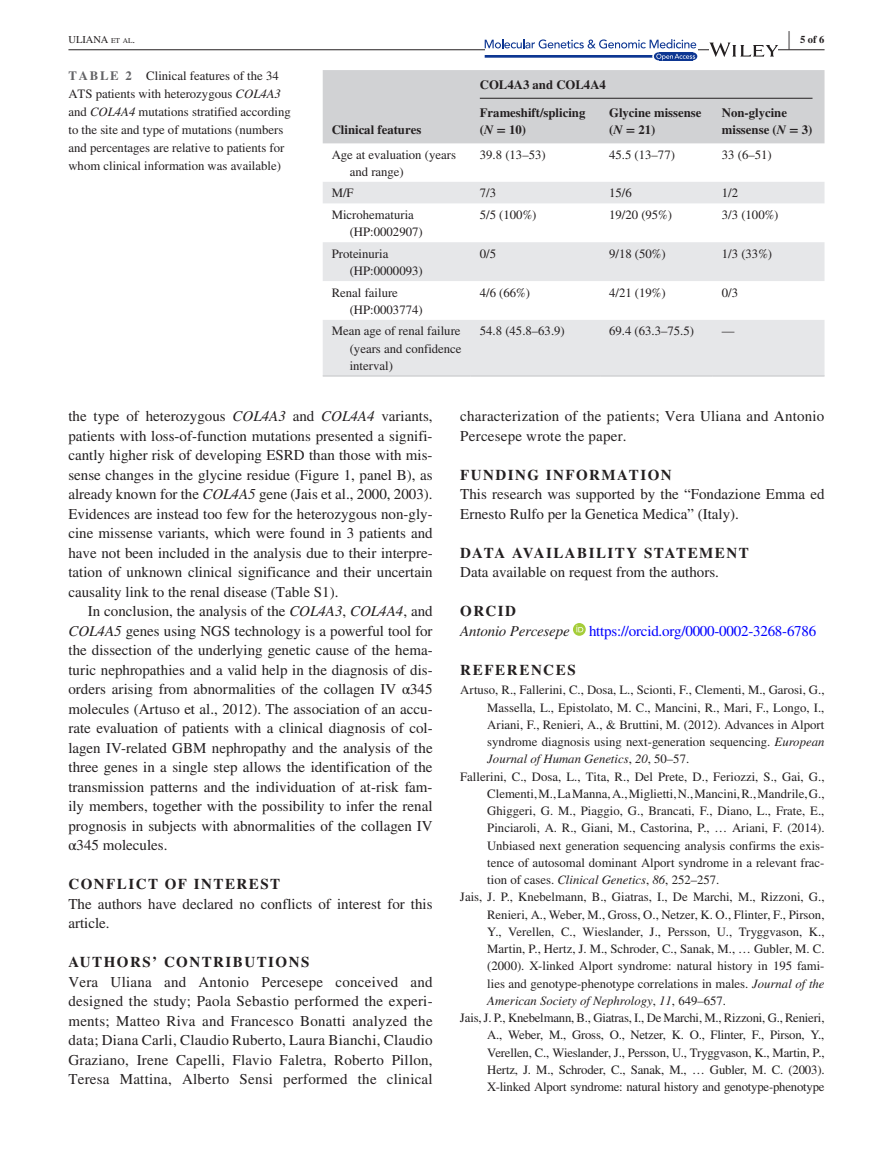
<style>
.page{position:relative;width:893px;height:1174px;background:#fff}
.page>*{position:absolute;margin:0;border:0;box-sizing:border-box;transform-origin:0 0}
.t1{font:700 25.95px "STIX";color:#231f20;scale:.36 1}
.t2{font:15px/19.5px "STIX";color:#231f20;text-align:justify}
.t3{font:700 15px "STIX";letter-spacing:.1em;color:#231f20}
.t4{font:15px "STIX";letter-spacing:-.015em;color:#00f}
.t5{font:italic 15px "STIX";letter-spacing:-.015em;color:#231f20}
.t6{font:12.75px/17.2px "STIX";color:#231f20}
.t7{font:700 12.75px/17.2px "STIX";color:#231f20}
.t8{font:italic 12.75px "STIX";color:#231f20}
.t9{font:10.5px "STIX";color:#231f20}
.t10{font:700 10.5px "STIX";color:#231f20}
.s1{font-size:7.35px}
.s2{font-weight:700;color:#636366}
.s3{font-style:italic}
.s4{font-style:normal}
</style>
<div class="page">
<hr style="left:68px;top:49px;width:756px;height:1px;background:#231f20">
<svg style="left:485px;top:39px;width:211px;height:21px"></svg>
<svg style="left:709px;top:43px;width:69px;height:14px"></svg>
<svg style="left:573px;top:623px;width:13px;height:13px"></svg>
<svg style="left:576px;top:625px;width:7px;height:7px"></svg>
<div style="left:323px;top:70px;width:501px;height:73px;background:#d1d2d4"></div>
<svg style="left:323px;top:182px;width:501px;height:193px;fill:#e6e7e9"></svg>
<hr style="left:323px;top:375px;width:148px;height:2px;background:#d1d2d4">
<hr style="left:471px;top:375px;width:129px;height:2px;background:#d1d2d4">
<hr style="left:600px;top:375px;width:113px;height:2px;background:#d1d2d4">
<hr style="left:713px;top:375px;width:111px;height:2px;background:#d1d2d4">
<hr style="left:480px;top:98px;width:332px;height:1px;background:#231f20">
<h1 class="t1" style="left:788px;top:24px;width:7px">|</h1>
<p class="t9" style="left:68px;top:32px;width:68px">ULIANA <span class="s1">et al</span> .</p>
<p class="t10" style="left:800px;top:33px;width:26px">5 of 6</p>
<p class="t6" style="left:68px;top:68px;width:224px;line-height:18px"><span class="s2">TABLE 2</span> Clinical features of the 34<br>ATS patients with heterozygous <span class="s3">COL4A3 </span>and <span class="s3">COL4A4</span> mutations stratified according to the site and type of mutations (numbers and percentages are relative to patients for whom clinical information was available)</p>
<p class="t7" style="left:332px;top:121px;width:91px">Clinical features</p>
<p class="t7" style="left:480px;top:70px;width:128px;line-height:28px">COL4A3 and COL4A4<br>Frameshift/splicing</p>
<p class="t7" style="left:480px;top:121px;width:48px">(<span class="s3">N</span> = 10)</p>
<p class="t7" style="left:609px;top:104px;width:94px">Glycine missense (<span class="s3">N</span> = 21)</p>
<p class="t7" style="left:722px;top:104px;width:92px">Non-glycine missense (<span class="s3">N</span> = 3)</p>
<p class="t6" style="left:350px;top:146px;width:108px;text-indent:-18px">Age at evaluation (years and range)</p>
<p class="t6" style="left:480px;top:146px;width:67px">39.8 (13–53)</p>
<p class="t6" style="left:609px;top:146px;width:67px">45.5 (13–77)</p>
<p class="t6" style="left:722px;top:146px;width:51px">33 (6–51)</p>
<p class="t6" style="left:332px;top:185px;width:23px">M/F</p>
<p class="t6" style="left:480px;top:185px;width:18px">7/3</p>
<p class="t6" style="left:609px;top:185px;width:24px">15/6</p>
<p class="t6" style="left:722px;top:185px;width:18px">1/2</p>
<p class="t6" style="left:350px;top:207px;width:74px;text-indent:-18px">Microhematuria (HP:0002907)</p>
<p class="t6" style="left:480px;top:207px;width:58px">5/5 (100%)</p>
<p class="t6" style="left:609px;top:207px;width:64px">19/20 (95%)</p>
<p class="t6" style="left:722px;top:207px;width:58px">3/3 (100%)</p>
<p class="t6" style="left:350px;top:246px;width:74px;text-indent:-18px">Proteinuria (HP:0000093)</p>
<p class="t6" style="left:480px;top:246px;width:18px">0/5</p>
<p class="t6" style="left:609px;top:246px;width:58px">9/18 (50%)</p>
<p class="t6" style="left:722px;top:246px;width:52px">1/3 (33%)</p>
<p class="t6" style="left:350px;top:284px;width:74px;text-indent:-18px">Renal failure (HP:0003774)</p>
<p class="t6" style="left:480px;top:284px;width:52px">4/6 (66%)</p>
<p class="t6" style="left:609px;top:284px;width:58px">4/21 (19%)</p>
<p class="t6" style="left:722px;top:284px;width:18px">0/3</p>
<p class="t6" style="left:350px;top:323px;width:113px;text-align:justify;text-indent:-18px">Mean age of renal failure (years and confidence interval)</p>
<p class="t6" style="left:480px;top:323px;width:86px">54.8 (45.8–63.9)</p>
<p class="t6" style="left:609px;top:323px;width:86px">69.4 (63.3–75.5)</p>
<p class="t6" style="left:722px;top:323px;width:14px">—</p>
<p class="t2" style="left:68px;top:407px;width:366px">the type of heterozygous <span class="s3">COL4A3</span> and <span class="s3">COL4A4</span> variants, patients with loss-of-function mutations presented a signifi&shy;cantly higher risk of developing ESRD than those with mis&shy;sense changes in the glycine residue (Figure 1, panel B), as already known for the <span class="s3">COL4A5</span> gene (Jais et al., 2000, 2003).<br>Evidences are instead too few for the heterozygous non-gly&shy;cine missense variants, which were found in 3 patients and have not been included in the analysis due to their interpre&shy;tation of unknown clinical significance and their uncertain causality link to the renal disease (Table S1).</p>
<p class="t2" style="left:68px;top:602px;width:366px;text-indent:20px">In conclusion, the analysis of the <span class="s3">COL4A3</span>, <span class="s3">COL4A4</span>, and <span class="s3">COL4A5</span> genes using NGS technology is a powerful tool for the dissection of the underlying genetic cause of the hema&shy;turic nephropathies and a valid help in the diagnosis of dis&shy;orders arising from abnormalities of the collagen IV α345 molecules (Artuso et al., 2012). The association of an accu&shy;rate evaluation of patients with a clinical diagnosis of col&shy;lagen IV-related GBM nephropathy and the analysis of the three genes in a single step allows the identification of the transmission patterns and the individuation of at-risk fam&shy;ily members, together with the possibility to infer the renal prognosis in subjects with abnormalities of the collagen IV α345 molecules.</p>
<p class="t3" style="left:68px;top:875px;width:213px">CONFLICT OF INTEREST</p>
<p class="t2" style="left:68px;top:895px;width:366px">The authors have declared no conflicts of interest for this article.</p>
<p class="t3" style="left:68px;top:953px;width:242px">AUTHORS’ CONTRIBUTIONS</p>
<p class="t2" style="left:68px;top:973px;width:366px">Vera Uliana and Antonio Percesepe conceived and designed the study; Paola Sebastio performed the experi&shy;ments; Matteo Riva and Francesco Bonatti analyzed the data; Diana Carli, Claudio Ruberto, Laura Bianchi, Claudio Graziano, Irene Capelli, Flavio Faletra, Roberto Pillon, Teresa Mattina, Alberto Sensi performed the clinical</p>
<p class="t2" style="left:460px;top:407px;width:366px">characterization of the patients; Vera Uliana and Antonio<br>Percesepe wrote the paper.</p>
<p class="t3" style="left:460px;top:466px;width:213px">FUNDING INFORMATION</p>
<p class="t2" style="left:460px;top:485px;width:366px">This research was supported by the “Fondazione Emma ed<br>Ernesto Rulfo per la Genetica Medica” (Italy).</p>
<p class="t3" style="left:460px;top:544px;width:290px">DATA AVAILABILITY STATEMENT</p>
<p class="t2" style="left:460px;top:563px;width:260px">Data available on request from the authors.</p>
<p class="t3" style="left:460px;top:602px;width:57px">ORCID</p>
<p class="t5" style="left:460px;top:620px;width:111px">Antonio Percesepe</p>
<p class="t4" style="left:589px;top:620px;width:229px">https://orcid.org/0000-0002-3268-6786</p>
<p class="t3" style="left:460px;top:661px;width:117px">REFERENCES</p>
<p class="t6" style="left:460px;top:682px;width:366px">Artuso, R., Fallerini, C., Dosa, L., Scionti, F., Clementi, M., Garosi, G.,</p>
<p class="t6" style="left:487px;top:699px;width:339px">Massella, L., Epistolato, M. C., Mancini, R., Mari, F., Longo, I.,</p>
<p class="t6" style="left:487px;top:717px;width:339px">Ariani, F., Renieri, A., &amp; Bruttini, M. (2012). Advances in Alport</p>
<p class="t6" style="left:487px;top:734px;width:339px">syndrome diagnosis using next-generation sequencing. <span class="s3">European</span></p>
<p class="t8" style="left:487px;top:750px;width:203px">Journal of Human Genetics<span class="s4">,</span> 20<span class="s4">, 50–57.</span></p>
<p class="t6" style="left:460px;top:768px;width:366px">Fallerini, C., Dosa, L., Tita, R., Del Prete, D., Feriozzi, S., Gai, G.,</p>
<p class="t6" style="left:487px;top:786px;width:339px">Clementi, M., La Manna, A., Miglietti, N., Mancini, R., Mandrile, G.,</p>
<p class="t6" style="left:487px;top:803px;width:339px">Ghiggeri, G. M., Piaggio, G., Brancati, F., Diano, L., Frate, E.,</p>
<p class="t6" style="left:487px;top:820px;width:339px">Pinciaroli, A. R., Giani, M., Castorina, P., … Ariani, F. (2014).</p>
<p class="t6" style="left:487px;top:837px;width:339px">Unbiased next generation sequencing analysis confirms the exis-</p>
<p class="t6" style="left:487px;top:855px;width:339px">tence of autosomal dominant Alport syndrome in a relevant frac-</p>
<p class="t6" style="left:487px;top:872px;width:234px">tion of cases. <span class="s3">Clinical Genetics</span>, <span class="s3">86</span>, 252–257.</p>
<p class="t6" style="left:460px;top:889px;width:366px">Jais, J. P., Knebelmann, B., Giatras, I., De Marchi, M., Rizzoni, G.,</p>
<p class="t6" style="left:487px;top:906px;width:339px">Renieri, A., Weber, M., Gross, O., Netzer, K. O., Flinter, F., Pirson,</p>
<p class="t6" style="left:487px;top:924px;width:339px">Y., Verellen, C., Wieslander, J., Persson, U., Tryggvason, K.,</p>
<p class="t6" style="left:487px;top:941px;width:339px">Martin, P., Hertz, J. M., Schroder, C., Sanak, M., … Gubler, M. C.</p>
<p class="t6" style="left:487px;top:958px;width:339px">(2000). X-linked Alport syndrome: natural history in 195 fami-</p>
<p class="t6" style="left:487px;top:975px;width:339px">lies and genotype-phenotype correlations in males. <span class="s3">Journal of the</span></p>
<p class="t8" style="left:487px;top:992px;width:240px">American Society of Nephrology<span class="s4">,</span> 11<span class="s4">, 649–657.</span></p>
<p class="t6" style="left:460px;top:1010px;width:366px">Jais, J. P., Knebelmann, B., Giatras, I., De Marchi, M., Rizzoni, G., Renieri,</p>
<p class="t6" style="left:487px;top:1027px;width:339px">A., Weber, M., Gross, O., Netzer, K. O., Flinter, F., Pirson, Y.,</p>
<p class="t6" style="left:487px;top:1044px;width:339px">Verellen, C., Wieslander, J., Persson, U., Tryggvason, K., Martin, P.,</p>
<p class="t6" style="left:487px;top:1062px;width:339px">Hertz, J. M., Schroder, C., Sanak, M., … Gubler, M. C. (2003).</p>
<p class="t6" style="left:487px;top:1079px;width:339px">X-linked Alport syndrome: natural history and genotype-phenotype</p>
</div>
